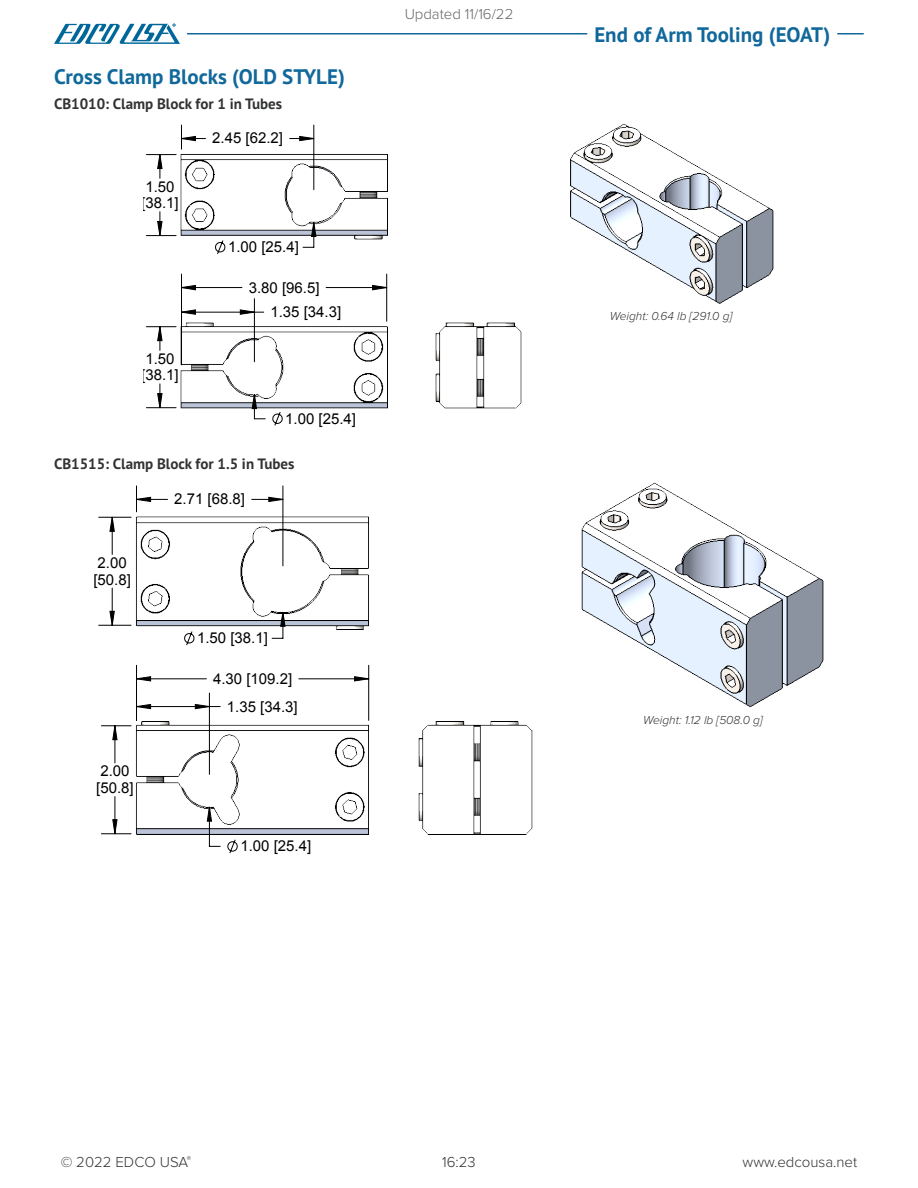
<style>
.page{position:relative;width:918px;height:1188px;background:#fff}
.page>*{position:absolute;margin:0;border:0;box-sizing:border-box;transform-origin:0 0}
.t1{font:700 21px "PT Sans Pro";color:#10689b}
.t2{font:15px/16.8px "Arial";color:#000}
.t3{font:700 15px "PT Sans Pro";color:#313232}
.t4{font:300 15px "Proxima Nova";color:#313232}
.t5{font:italic 300 12px "Proxima Nova";color:#313232}
</style>
<div class="page">
<svg style="left:838px;top:33px;width:25px;height:1px"></svg>
<svg style="left:54px;top:24px;width:126px;height:20px"></svg>
<hr style="left:146px;top:325px;width:30px;height:1px;background:#000">
<hr style="left:146px;top:406px;width:30px;height:1px;background:#000">
<hr style="left:146px;top:154px;width:30px;height:1px;background:#000">
<hr style="left:146px;top:235px;width:30px;height:1px;background:#000">
<svg style="left:157px;top:125px;width:231px;height:129px"></svg>
<hr style="left:146px;top:326px;width:30px;height:1px;background:#000">
<hr style="left:146px;top:407px;width:30px;height:1px;background:#000">
<hr style="left:146px;top:271px;width:30px;height:1px;background:#000">
<svg style="left:157px;top:271px;width:231px;height:155px"></svg>
<img style="left:435px;top:322px;width:87px;height:87px">
<img style="left:570px;top:123px;width:204px;height:181px">
<hr style="left:101px;top:726px;width:30px;height:1px;background:#000">
<hr style="left:101px;top:834px;width:30px;height:1px;background:#000">
<hr style="left:99px;top:517px;width:32px;height:1px;background:#000">
<hr style="left:99px;top:625px;width:32px;height:1px;background:#000">
<svg style="left:109px;top:486px;width:260px;height:160px"></svg>
<hr style="left:136px;top:665px;width:1px;height:55px;background:#000">
<hr style="left:368px;top:665px;width:1px;height:55px;background:#000">
<hr style="left:101px;top:725px;width:30px;height:1px;background:#000">
<hr style="left:101px;top:833px;width:30px;height:1px;background:#000">
<hr style="left:137px;top:664px;width:31px;height:1px;background:#000">
<hr style="left:252px;top:664px;width:31px;height:1px;background:#000">
<hr style="left:99px;top:664px;width:32px;height:1px;background:#000">
<svg style="left:113px;top:677px;width:256px;height:177px"></svg>
<img style="left:418px;top:721px;width:115px;height:114px">
<img style="left:581px;top:482px;width:243px;height:226px">
<hr style="left:188px;top:33px;width:399px;height:1px;background:#10689b">
<p class="t1" style="left:54px;top:62px;width:292px">Cross Clamp Blocks (OLD STYLE)</p>
<p class="t3" style="left:54px;top:94px;width:230px">CB1010: Clamp Block for 1 in Tubes</p>
<p class="t2" style="left:141px;top:179px;width:39px">1.50 [38.1]</p>
<p class="t2" style="left:141px;top:350px;width:39px">1.50 [38.1]</p>
<p class="t2" style="left:212px;top:131px;width:72px">2.45 [62.2]</p>
<p class="t2" style="left:228px;top:240px;width:72px">1.00 [25.4]</p>
<p class="t2" style="left:249px;top:279px;width:72px">3.80 [96.5]</p>
<p class="t2" style="left:270px;top:304px;width:72px">1.35 [34.3]</p>
<p class="t2" style="left:285px;top:410px;width:72px">1.00 [25.4]</p>
<p class="t3" style="left:54px;top:454px;width:242px">CB1515: Clamp Block for 1.5 in Tubes</p>
<p class="t2" style="left:93px;top:554px;width:39px">2.00 [50.8]</p>
<p class="t2" style="left:96px;top:763px;width:39px">2.00 [50.8]</p>
<p class="t2" style="left:174px;top:490px;width:72px">2.71 [68.8]</p>
<p class="t2" style="left:197px;top:629px;width:72px">1.50 [38.1]</p>
<p class="t2" style="left:213px;top:670px;width:81px">4.30 [109.2]</p>
<p class="t2" style="left:227px;top:698px;width:72px">1.35 [34.3]</p>
<p class="t2" style="left:240px;top:838px;width:72px">1.00 [25.4]</p>
<p class="t4" style="left:405px;top:6px;width:110px">Updated 11/16/22</p>
<p class="t1" style="left:594px;top:21px;width:237px">End of Arm Tooling (EOAT)</p>
<p class="t5" style="left:610px;top:310px;width:124px">Weight: 0.64 lb [291.0 g]</p>
<p class="t5" style="left:643px;top:714px;width:121px">Weight: 1.12 lb [508.0 g]</p>
<p class="t4" style="left:61px;top:1153px;width:132px">© 2022 EDCO USA<sup>®</sup></p>
<p class="t4" style="left:442px;top:1153px;width:35px">16:23</p>
<p class="t4" style="left:743px;top:1153px;width:116px">www.edcousa.net</p>
</div>
